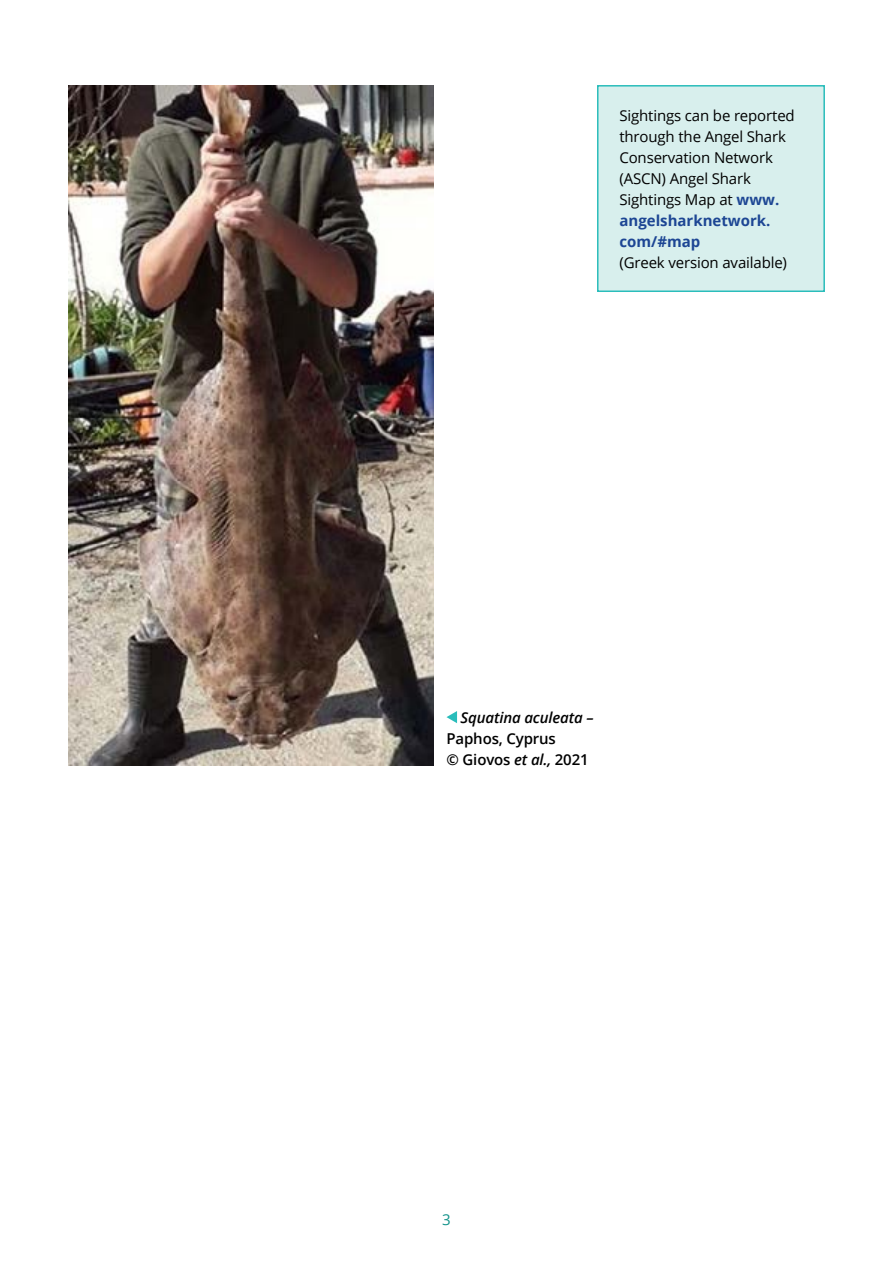
<style>
.page{position:relative;width:893px;height:1263px;background:#fff}
.page>*{position:absolute;margin:0;border:0;box-sizing:border-box;transform-origin:0 0}
.t1{font:15px/21px "Open Sans";letter-spacing:-.01em;color:#000}
.t2{font:600 15px/21px "Open Sans";letter-spacing:-.01em;color:#000}
.t3{font:italic 600 15px "Open Sans";letter-spacing:-.01em;color:#000}
.t4{font:15px "Open Sans";color:#13938a}
.s1{font-weight:700;color:#1d4694}
.s2{font-style:italic}
</style>
<div class="page">
<img style="left:68px;top:85px;width:365px;height:681px">
<div style="left:597px;top:85px;width:228px;height:207px;background:#d8efed;border:2px solid #2abdbb"></div>
<svg style="left:446px;top:711px;width:11px;height:12px"></svg>
<p class="t1" style="left:619px;top:105px;width:177px">Sightings can be reported through the Angel Shark<br>Conservation Network (ASCN) Angel Shark<br>Sightings Map at <span class="s1">www. angelsharknetwork. com/#map</span></p>
<p class="t1" style="left:619px;top:252px;width:169px">(Greek version available)</p>
<p class="t3" style="left:461px;top:707px;width:134px">Squatina aculeata –</p>
<p class="t2" style="left:446px;top:728px;width:144px">Paphos, Cyprus<br>© Giovos <span class="s2">et al.,</span> 2021</p>
<p class="t4" style="left:442px;top:1209px;width:10px">3</p>
</div>
